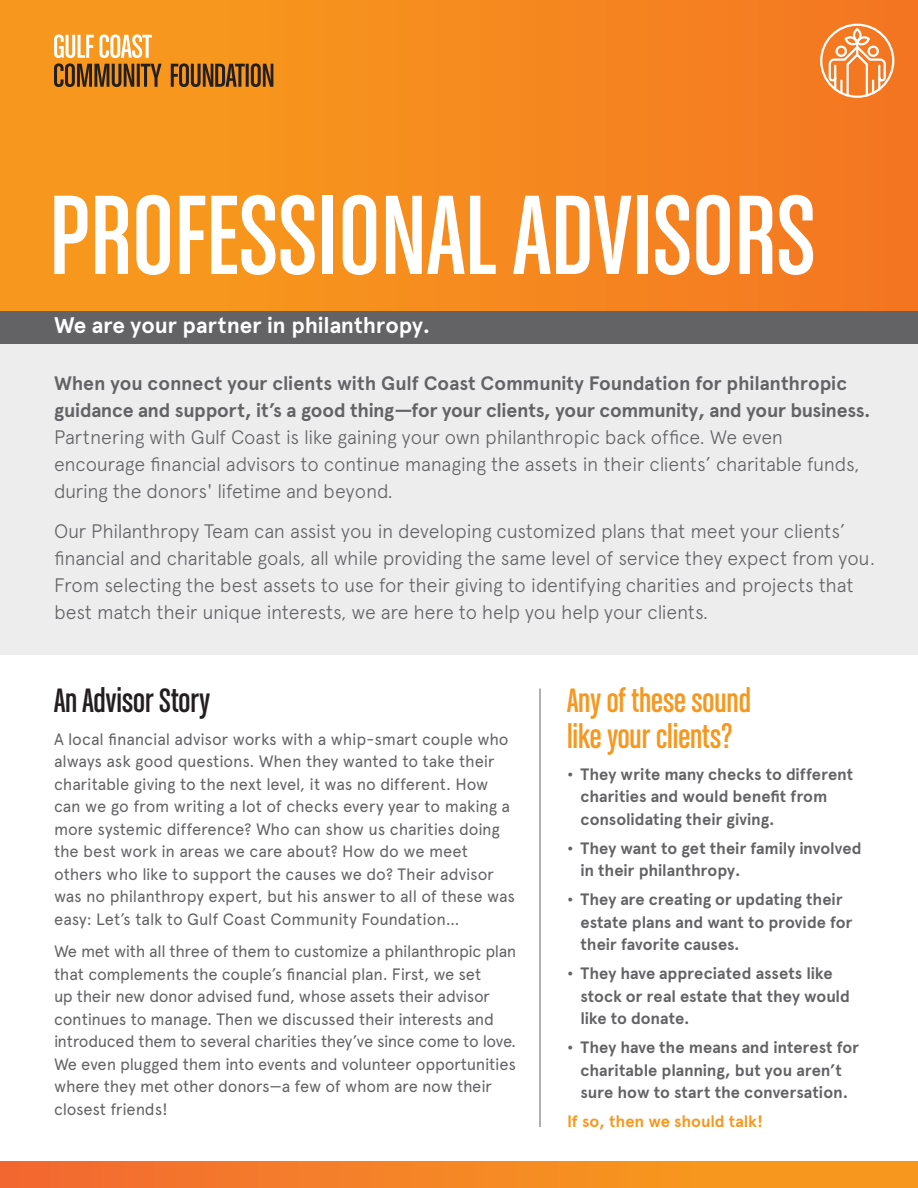
<style>
.page{position:relative;width:918px;height:1188px;background:#fff}
.page>*{position:absolute;margin:0;border:0;box-sizing:border-box;transform-origin:0 0}
.t1{font:120px "Chalet Comprime Cologne Eighty";color:#fff}
.t2{font:36px/36px "Chalet Comprime Cologne Sixty";color:#f7971d}
.t3{font:36px "Chalet Comprime Cologne Sixty";color:#231f20}
.t4{font:700 22.5px "Apercu";letter-spacing:-.005em;color:#fff}
.t5{font:300 19.5px/27px "Apercu";letter-spacing:-.015em;color:#636366}
.t6{font:16.5px/22.5px "Apercu";letter-spacing:-.015em;color:#636366}
.t7{font:700 16.5px/22.5px "Apercu";letter-spacing:-.005em;color:#636366}
.t8{font:700 16.5px "Apercu";letter-spacing:-.005em;color:#f7971d}
.s1{font-weight:700}
</style>
<div class="page">
<div style="left:0;top:344px;width:918px;height:311px;background:#ededee"></div>
<div style="left:0;top:310px;width:918px;height:34px;background:#636366"></div>
<div style="left:0;top:0;width:918px;height:310px;background:linear-gradient(to right,#f89d1c,#f47722)"></div>
<hr style="left:540px;top:688px;width:1px;height:439px;background:#636366">
<div style="left:0;top:1161px;width:918px;height:27px;background:linear-gradient(to right,#f26a31,#f8a01a)"></div>
<svg style="left:54px;top:34px;width:219px;height:53px;background:#c78532"></svg>
<div style="left:820px;top:24px;width:74px;height:74px;border:2px solid #fff;border-radius:50%"></div>
<svg style="left:828px;top:29px;width:59px;height:69px"></svg>
<p class="t1" style="left:49px;top:169px;width:768px">PROFESSIONAL ADVISORS</p>
<p class="t4" style="left:54px;top:312px;width:378px">We are your partner in philanthropy.</p>
<p class="t5" style="left:54px;top:369px;width:818px"><span class="s1">When you connect your clients with Gulf Coast Community Foundation for philanthropic guidance and support, it’s a good thing—for your clients, your community, and your business.<br></span>Partnering with Gulf Coast is like gaining your own philanthropic back office. We even encourage financial advisors to continue managing the assets in their clients’ charitable funds, during the donors' lifetime and beyond.</p>
<p class="t5" style="left:54px;top:517px;width:823px">Our Philanthropy Team can assist you in developing customized plans that meet your clients’ financial and charitable goals, all while providing the same level of service they expect from you.<br>From selecting the best assets to use for their giving to identifying charities and projects that best match their unique interests, we are here to help you help your clients.</p>
<p class="t3" style="left:54px;top:681px;width:158px">An Advisor Story</p>
<p class="t6" style="left:54px;top:727px;width:463px">A local financial advisor works with a whip-smart couple who always ask good questions. When they wanted to take their charitable giving to the next level, it was no different. How can we go from writing a lot of checks every year to making a more systemic difference? Who can show us charities doing the best work in areas we care about? How do we meet others who like to support the causes we do? Their advisor was no philanthropy expert, but his answer to all of these was easy: Let’s talk to Gulf Coast Community Foundation…</p>
<p class="t6" style="left:54px;top:940px;width:464px">We met with all three of them to customize a philanthropic plan that complements the couple’s financial plan. First, we set<br>up their new donor advised fund, whose assets their advisor continues to manage. Then we discussed their interests and introduced them to several charities they’ve since come to love.<br>We even plugged them into events and volunteer opportunities where they met other donors—a few of whom are now their closest friends!</p>
<p class="t2" style="left:567px;top:682px;width:186px">Any of these sound like your clients?</p>
<p class="t7" style="left:580px;top:763px;width:274px;text-indent:-14px">• They write many checks to different charities and would benefit from consolidating their giving.</p>
<p class="t7" style="left:580px;top:837px;width:283px;text-indent:-14px">• They want to get their family involved in their philanthropy.</p>
<p class="t7" style="left:580px;top:888px;width:273px;text-indent:-14px">• They are creating or updating their estate plans and want to provide for their favorite causes.</p>
<p class="t7" style="left:580px;top:962px;width:271px;text-indent:-14px">• They have appreciated assets like stock or real estate that they would like to donate.</p>
<p class="t7" style="left:567px;top:1036px;width:294px;text-align:center">• They have the means and interest for charitable planning, but you aren’t sure how to start the conversation.</p>
<p class="t8" style="left:567px;top:1111px;width:197px">If so, then we should talk!</p>
</div>
